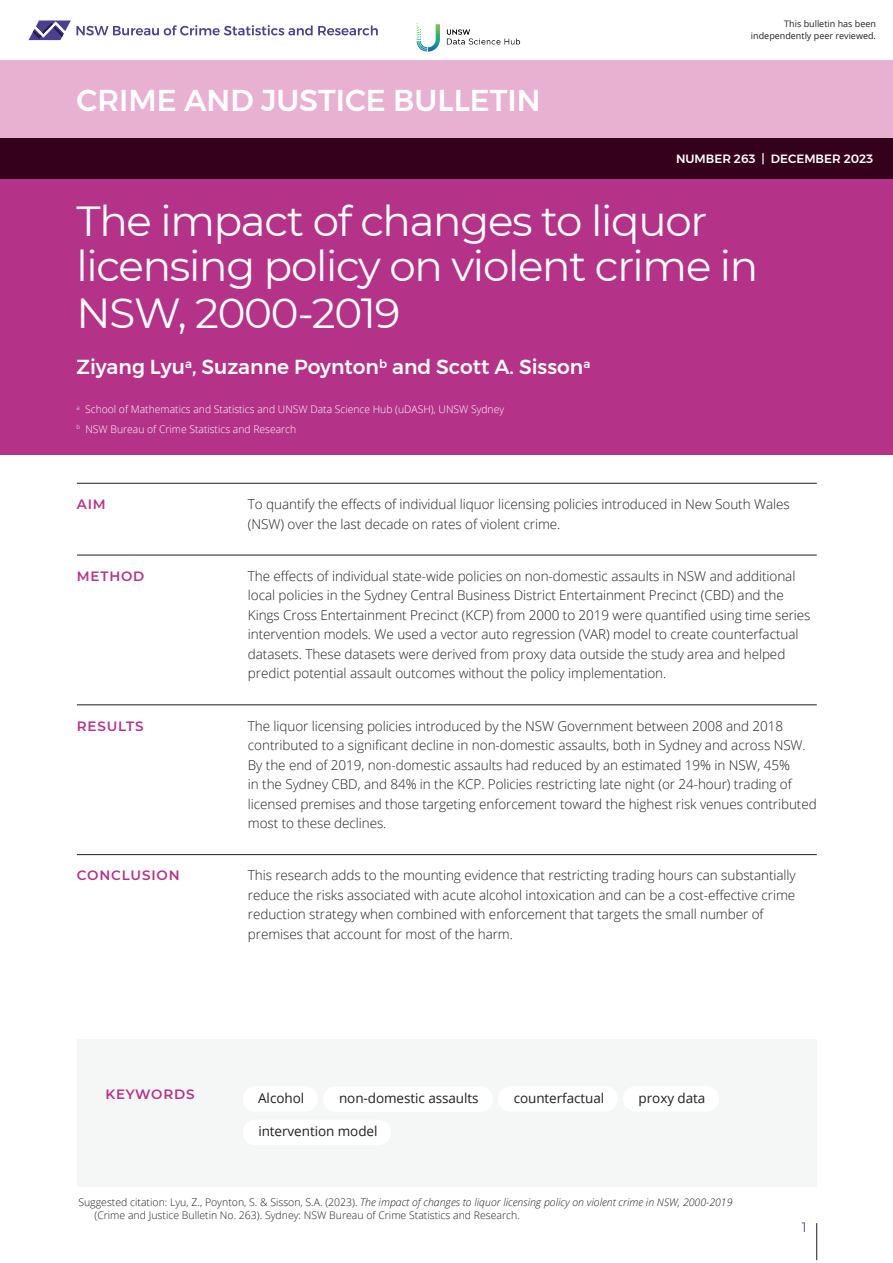
<style>
.page{position:relative;width:893px;height:1263px;background:#fff}
.page>*{position:absolute;margin:0;border:0;box-sizing:border-box;transform-origin:0 0}
.t1{font:42px/45.9px "Montserrat";letter-spacing:-.03em;color:#fff}
.t2{font:500 30.15px "Montserrat";color:#fff}
.t3{font:500 20.25px "Montserrat";color:#fff}
.t4{font:300 13.5px/19.5px "Open Sans";letter-spacing:-.005em;color:#231f20}
.t5{font:13.5px "Open Sans";letter-spacing:-.005em;color:#231f20}
.t6{font:600 13.5px "Montserrat";letter-spacing:.06em;color:#b43389}
.t7{font:13.5px "Montserrat";color:#4f4091}
.t8{font:500 12px "Montserrat";color:#fff}
.t9{font:300 10.5px/13.5px "Open Sans";color:#231f20}
.t10{font:300 10.5px/19.5px "Open Sans";color:#fff}
.t11{font:9px/12px "Open Sans";color:#231f20;text-align:right}
.s1{font-style:italic}
</style>
<div class="page">
<div style="left:77px;top:1040px;width:739px;height:147px;background:#f5f7f7"></div>
<svg style="left:29px;top:20px;width:349px;height:20px"></svg>
<hr style="left:77px;top:483px;width:740px;height:1px;background:#231f20">
<hr style="left:77px;top:555px;width:740px;height:1px;background:#231f20">
<hr style="left:77px;top:704px;width:740px;height:1px;background:#231f20">
<hr style="left:77px;top:854px;width:740px;height:1px;background:#231f20">
<div style="left:0;top:179px;width:893px;height:276px;background:#b43389"></div>
<div style="left:0;top:61px;width:893px;height:77px;background:#e8b1d1"></div>
<div style="left:0;top:138px;width:893px;height:41px;background:#34001c"></div>
<hr style="left:816px;top:1223px;width:1px;height:37px;background:#231f20">
<div style="left:243px;top:1086px;width:75px;height:26px;background:#fff;border-radius:13px"></div>
<div style="left:323px;top:1086px;width:170px;height:26px;background:#fff;border-radius:13px"></div>
<div style="left:498px;top:1086px;width:120px;height:26px;background:#fff;border-radius:13px"></div>
<div style="left:623px;top:1086px;width:96px;height:26px;background:#fff;border-radius:13px"></div>
<div style="left:243px;top:1120px;width:148px;height:25px;background:#fff;border-radius:13px"></div>
<img style="left:416px;top:23px;width:105px;height:29px">
<h2 class="t2" style="left:77px;top:77px;width:466px">CRIME AND JUSTICE BULLETIN</h2>
<p class="t11" style="left:751px;top:18px;width:127px">This bulletin has been independently peer reviewed.</p>
<p class="t8" style="left:676px;top:149px;width:199px">NUMBER 263 | DECEMBER 2023</p>
<h1 class="t1" style="left:77px;top:197px;width:683px">The impact of changes to liquor licensing policy on violent crime in<br>NSW, 2000-2019</h1>
<h3 class="t3" style="left:77px;top:351px;width:515px">Ziyang Lyu<sup>a</sup>, Suzanne Poynton<sup>b</sup> and Scott A. Sisson<sup>a</sup></h3>
<p class="t10" style="left:77px;top:399px;width:429px"><sup>a</sup> School of Mathematics and Statistics and UNSW Data Science Hub (uDASH), UNSW Sydney <sup>b</sup> NSW Bureau of Crime Statistics and Research</p>
<p class="t6" style="left:77px;top:495px;width:30px">AIM</p>
<p class="t4" style="left:248px;top:494px;width:543px">To quantify the effects of individual liquor licensing policies introduced in New South Wales (NSW) over the last decade on rates of violent crime.</p>
<p class="t6" style="left:77px;top:566px;width:69px">METHOD</p>
<p class="t4" style="left:248px;top:566px;width:564px">The effects of individual state-wide policies on non-domestic assaults in NSW and additional local policies in the Sydney Central Business District Entertainment Precinct (CBD) and the Kings Cross Entertainment Precinct (KCP) from 2000 to 2019 were quantified using time series intervention models. We used a vector auto regression (VAR) model to create counterfactual datasets. These datasets were derived from proxy data outside the study area and helped predict potential assault outcomes without the policy implementation.</p>
<p class="t6" style="left:77px;top:716px;width:68px">RESULTS</p>
<p class="t4" style="left:248px;top:716px;width:570px">The liquor licensing policies introduced by the NSW Government between 2008 and 2018 contributed to a significant decline in non-domestic assaults, both in Sydney and across NSW.<br>By the end of 2019, non-domestic assaults had reduced by an estimated 19% in NSW, 45%<br>in the Sydney CBD, and 84% in the KCP. Policies restricting late night (or 24-hour) trading of licensed premises and those targeting enforcement toward the highest risk venues contributed most to these declines.</p>
<p class="t6" style="left:77px;top:866px;width:104px">CONCLUSION</p>
<p class="t4" style="left:248px;top:865px;width:549px">This research adds to the mounting evidence that restricting trading hours can substantially reduce the risks associated with acute alcohol intoxication and can be a cost-effective crime reduction strategy when combined with enforcement that targets the small number of premises that account for most of the harm.</p>
<p class="t6" style="left:105px;top:1085px;width:91px">KEYWORDS</p>
<p class="t5" style="left:258px;top:1089px;width:47px">Alcohol</p>
<p class="t5" style="left:339px;top:1089px;width:141px">non-domestic assaults</p>
<p class="t5" style="left:514px;top:1089px;width:92px">counterfactual</p>
<p class="t5" style="left:639px;top:1089px;width:68px">proxy data</p>
<p class="t5" style="left:258px;top:1122px;width:121px">intervention model</p>
<p class="t9" style="left:94px;top:1195px;width:639px;text-indent:-16px">Suggested citation: Lyu, Z., Poynton, S. &amp; Sisson, S.A. (2023). <span class="s1">The impact of changes to liquor licensing policy on violent crime in NSW, 2000-2019 </span>(Crime and Justice Bulletin No. 263). Sydney: NSW Bureau of Crime Statistics and Research.</p>
<p class="t7" style="left:802px;top:1218px;width:6px">1</p>
</div>
